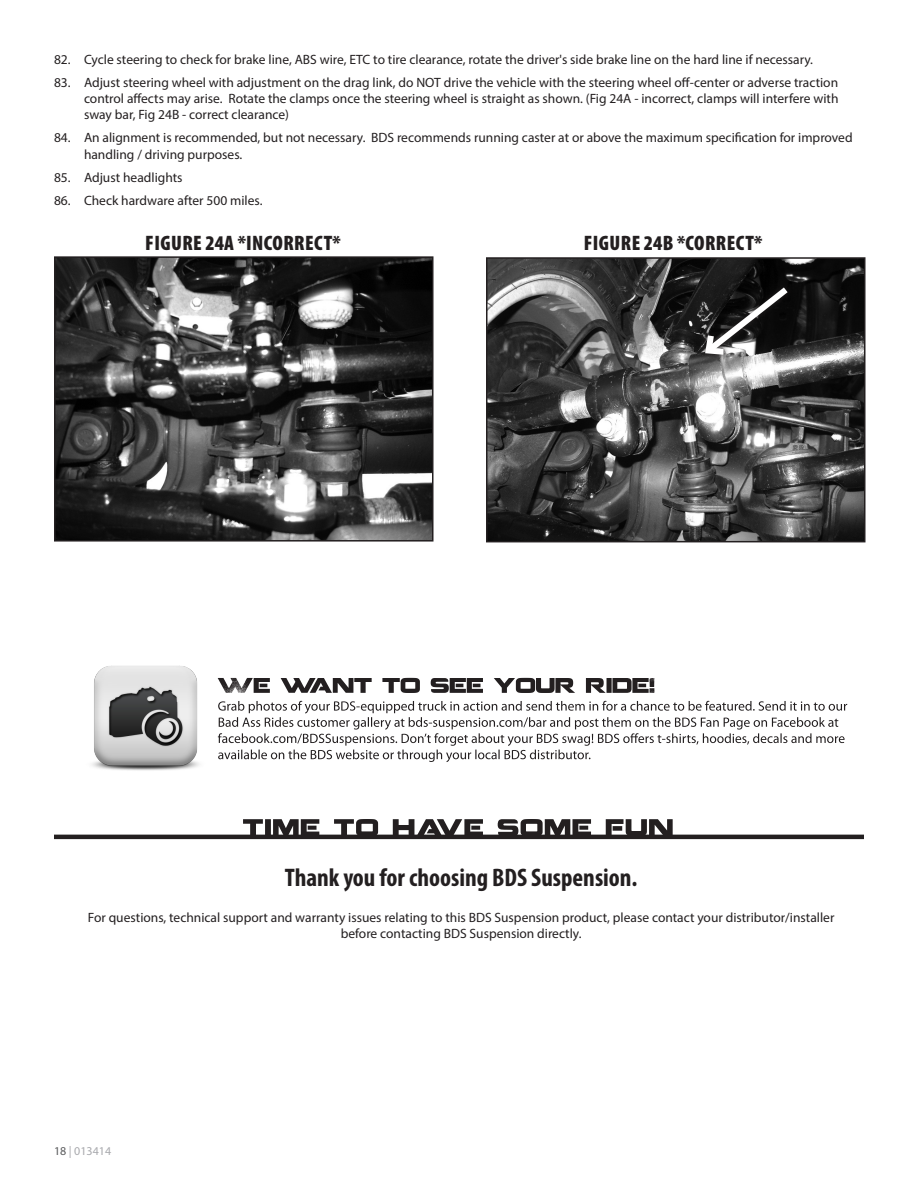
<style>
.page{position:relative;width:918px;height:1188px;background:#fff}
.page>*{position:absolute;margin:0;border:0;box-sizing:border-box;transform-origin:0 0}
.t1{font:700 condensed 25.5px "Myriad Pro";color:#231f20}
.Photo-Caption{font:900 condensed 21px "Myriad Pro";letter-spacing:.02em;color:#231f20}
.t2{font:13.5px/16.2px "Myriad Pro";color:#231f20;text-align:justify}
.t3{font:12px "Myriad Pro";color:#a8a9ad}
.s1{color:#57585a}
</style>
<div class="page">
<img style="left:57px;top:259px;width:374px;height:280px">
<div style="left:54px;top:256px;width:380px;height:286px;border:2px solid #231f20"></div>
<img style="left:489px;top:260px;width:374px;height:279px">
<div style="left:486px;top:257px;width:380px;height:285px;border:2px solid #231f20"></div>
<svg style="left:700px;top:359px;width:93px;height:2px"></svg>
<svg style="left:700px;top:281px;width:94px;height:78px;background:#3e3e3e"></svg>
<img style="left:92px;top:665px;width:126px;height:106px">
<svg style="left:218px;top:701px;width:629px;height:61px"></svg>
<svg style="left:218px;top:678px;width:436px;height:15px"></svg>
<svg style="left:243px;top:819px;width:430px;height:16px"></svg>
<hr style="left:54px;top:835px;width:810px;height:4px;background:#231f20">
<p class="t2" style="left:54px;top:51px;width:761px">82. Cycle steering to check for brake line, ABS wire, ETC to tire clearance, rotate the driver's side brake line on the hard line if necessary.</p>
<p class="t2" style="left:84px;top:74px;width:756px;text-indent:-30px">83. Adjust steering wheel with adjustment on the drag link, do NOT drive the vehicle with the steering wheel off-center or adverse traction control affects may arise. Rotate the clamps once the steering wheel is straight as shown. (Fig 24A - incorrect, clamps will interfere with sway bar, Fig 24B - correct clearance)</p>
<p class="t2" style="left:84px;top:130px;width:770px;text-indent:-30px">84. An alignment is recommended, but not necessary. BDS recommends running caster at or above the maximum specification for improved handling / driving purposes.</p>
<p class="t2" style="left:54px;top:169px;width:130px">85. Adjust headlights</p>
<p class="t2" style="left:54px;top:192px;width:210px">86. Check hardware after 500 miles.</p>
<p class="Photo-Caption" style="left:145px;top:230px;width:197px">FIGURE 24A *INCORRECT*</p>
<p class="Photo-Caption" style="left:584px;top:230px;width:180px">FIGURE 24B *CORRECT*</p>
<p class="t1" style="left:285px;top:861px;width:354px">Thank you for choosing BDS Suspension.</p>
<p class="t2" style="left:88px;top:909px;width:748px;text-align:center">For questions, technical support and warranty issues relating to this BDS Suspension product, please contact your distributor/installer before contacting BDS Suspension directly.</p>
<p class="t3" style="left:54px;top:1143px;width:59px"><span class="s1">18</span> | 013414</p>
</div>
